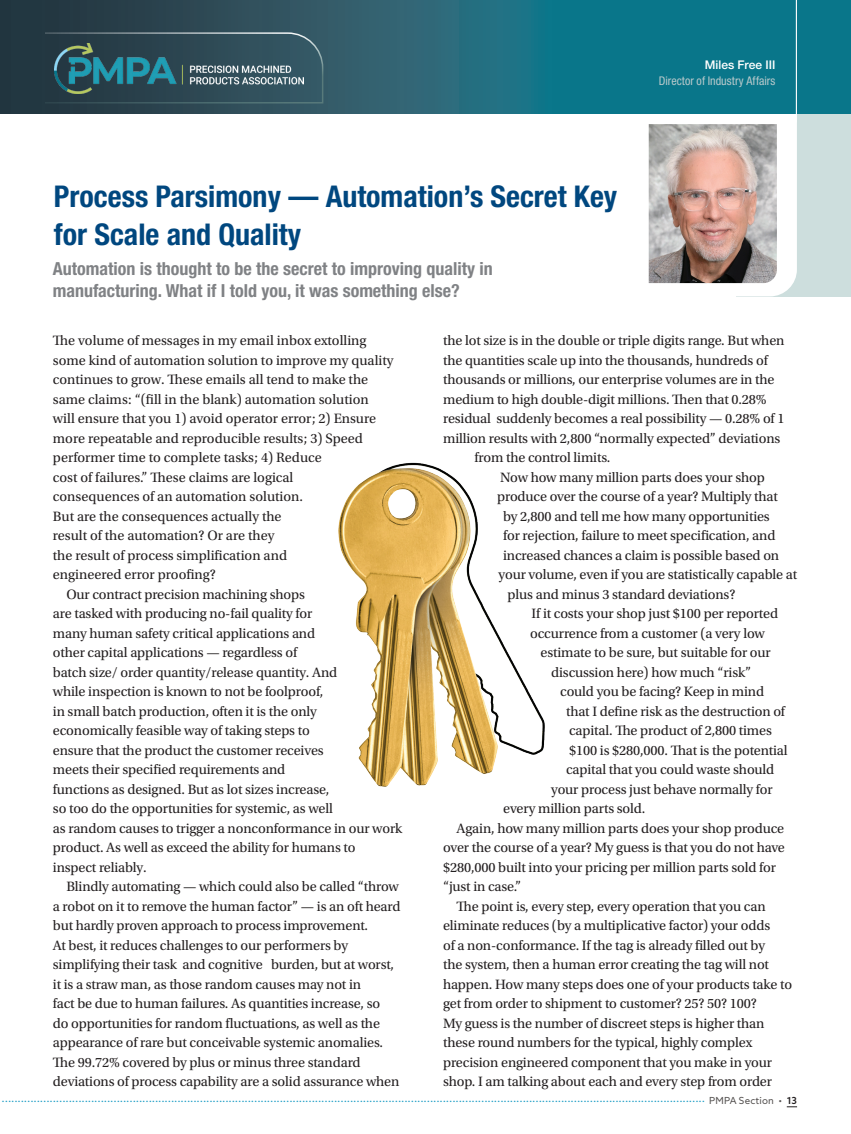
<style>
.page{position:relative;width:851px;height:1134px;background:#fff}
.page>*{position:absolute;margin:0;border:0;box-sizing:border-box;transform-origin:0 0}
._01_PMPA_-_Headline{font:700 condensed 30px/37.5px "Helvetica Neue LT Std";color:#00477f}
._03_PMPA_-_Deck{font:700 condensed 18px/22.5px "Helvetica Neue LT Std";color:#808285}
._06_PMPA_-_Body_-_in{font:14.25px/19.5px "Utopia Std";letter-spacing:-.01em;color:#231f20}
._05_PMPA_-_Body_-_no{font:14.25px/19.5px "Utopia Std";color:#231f20}
.t1{font:condensed 12px/15.5px "Helvetica Neue LT Std";color:#b8c9cb;text-align:right}
.t2{font:11.25px "Azo Sans";color:#209fc6}
.s1{font-weight:500;font-stretch:normal;color:#fff}
</style>
<div class="page">
<div style="left:736px;top:0;width:114px;height:296px;background:#cddedd"></div>
<div style="left:649px;top:114px;width:147px;height:182px;background:#fff"></div>
<svg style="left:0;top:0;width:850px;height:114px;background:#1b6677"></svg>
<svg style="left:46px;top:32px;width:278px;height:72px;background:#36515b"></svg>
<img style="left:55px;top:43px;width:248px;height:50px">
<hr style="left:795px;top:0;width:1px;height:123px;background:#fff">
<img style="left:648px;top:124px;width:128px;height:159px">
<img style="left:338px;top:462px;width:207px;height:325px">
<p class="_01_PMPA_-_Headline" style="left:54px;top:177px;width:564px">Process Parsimony — Automation’s Secret Key for Scale and Quality</p>
<p class="_03_PMPA_-_Deck" style="left:53px;top:257px;width:441px">Automation is thought to be the secret to improving quality in manufacturing. What if I told you, it was something else?</p>
<p class="t1" style="left:658px;top:57px;width:118px"><span class="s1">Miles Free III<br></span>Director of Industry Affairs</p>
<p class="_05_PMPA_-_Body_-_no" style="left:53px;top:331px;width:342px">The volume of messages in my email inbox extolling some kind of automation solution to improve my quality continues to grow. These emails all tend to make the same claims: “(fill in the blank) automation solution will ensure that you 1) avoid operator error; 2) Ensure more repeatable and reproducible results; 3) Speed performer time to complete tasks; 4) Reduce<br>cost of failures.” These claims are logical<br>consequences of an automation solution.<br>But are the consequences actually the<br>result of the automation? Or are they<br>the result of process simplification and<br>engineered error proofing?</p>
<p class="_06_PMPA_-_Body_-_in" style="left:53px;top:584px;width:351px;text-indent:14px">Our contract precision machining shops<br>are tasked with producing no-fail quality for<br>many human safety critical applications and<br>other capital applications — regardless of<br>batch size/ order quantity/release quantity. And<br>while inspection is known to not be foolproof,<br>in small batch production, often it is the only<br>economically feasible way of taking steps to<br>ensure that the product the customer receives<br>meets their specified requirements and<br>functions as designed. But as lot sizes increase,<br>so too do the opportunities for systemic, as well<br>as random causes to trigger a nonconformance in our work product. As well as exceed the ability for humans to inspect reliably.</p>
<p class="_06_PMPA_-_Body_-_in" style="left:53px;top:877px;width:349px;text-indent:14px">Blindly automating — which could also be called “throw a robot on it to remove the human factor” — is an oft heard but hardly proven approach to process improvement.<br>At best, it reduces challenges to our performers by simplifying their task and cognitive burden, but at worst, it is a straw man, as those random causes may not in<br>fact be due to human failures. As quantities increase, so<br>do opportunities for random fluctuations, as well as the appearance of rare but conceivable systemic anomalies.<br>The 99.72% covered by plus or minus three standard deviations of process capability are a solid assurance when</p>
<p class="_06_PMPA_-_Body_-_in" style="left:443px;top:331px;width:343px">the lot size is in the double or triple digits range. But when</p>
<p class="_06_PMPA_-_Body_-_in" style="left:443px;top:350px;width:326px">the quantities scale up into the thousands, hundreds of</p>
<p class="_06_PMPA_-_Body_-_in" style="left:443px;top:370px;width:333px">thousands or millions, our enterprise volumes are in the</p>
<p class="_06_PMPA_-_Body_-_in" style="left:443px;top:389px;width:325px">medium to high double-digit millions. Then that 0.28%</p>
<p class="_06_PMPA_-_Body_-_in" style="left:443px;top:409px;width:343px">residual suddenly becomes a real possibility — 0.28% of 1</p>
<p class="_06_PMPA_-_Body_-_in" style="left:443px;top:428px;width:339px">million results with 2,800 “normally expected” deviations</p>
<p class="_06_PMPA_-_Body_-_in" style="left:474px;top:448px;width:137px">from the control limits.</p>
<p class="_06_PMPA_-_Body_-_in" style="left:500px;top:467px;width:266px">Now how many million parts does your shop</p>
<p class="_06_PMPA_-_Body_-_in" style="left:497px;top:487px;width:282px">produce over the course of a year? Multiply that</p>
<p class="_06_PMPA_-_Body_-_in" style="left:503px;top:506px;width:268px">by 2,800 and tell me how many opportunities</p>
<p class="_06_PMPA_-_Body_-_in" style="left:503px;top:526px;width:274px">for rejection, failure to meet specification, and</p>
<p class="_06_PMPA_-_Body_-_in" style="left:503px;top:545px;width:277px">increased chances a claim is possible based on</p>
<p class="_06_PMPA_-_Body_-_in" style="left:498px;top:565px;width:300px">your volume, even if you are statistically capable at</p>
<p class="_06_PMPA_-_Body_-_in" style="left:507px;top:584px;width:229px">plus and minus 3 standard deviations?</p>
<p class="_06_PMPA_-_Body_-_in" style="left:531px;top:604px;width:248px">If it costs your shop just $100 per reported</p>
<p class="_06_PMPA_-_Body_-_in" style="left:530px;top:623px;width:236px">occurrence from a customer (a very low</p>
<p class="_06_PMPA_-_Body_-_in" style="left:540px;top:643px;width:232px">estimate to be sure, but suitable for our</p>
<p class="_06_PMPA_-_Body_-_in" style="left:551px;top:662px;width:201px">discussion here) how much “risk”</p>
<p class="_06_PMPA_-_Body_-_in" style="left:560px;top:682px;width:205px">could you be facing? Keep in mind</p>
<p class="_06_PMPA_-_Body_-_in" style="left:566px;top:701px;width:220px">that I define risk as the destruction of</p>
<p class="_06_PMPA_-_Body_-_in" style="left:569px;top:721px;width:204px">capital. The product of 2,800 times</p>
<p class="_06_PMPA_-_Body_-_in" style="left:569px;top:740px;width:220px">$100 is $280,000. That is the potential</p>
<p class="_06_PMPA_-_Body_-_in" style="left:566px;top:760px;width:210px">capital that you could waste should</p>
<p class="_06_PMPA_-_Body_-_in" style="left:551px;top:779px;width:223px">your process just behave normally for</p>
<p class="_06_PMPA_-_Body_-_in" style="left:503px;top:799px;width:144px">every million parts sold.</p>
<p class="_06_PMPA_-_Body_-_in" style="left:443px;top:818px;width:343px;text-indent:14px">Again, how many million parts does your shop produce over the course of a year? My guess is that you do not have $280,000 built into your pricing per million parts sold for “just in case.”</p>
<p class="_06_PMPA_-_Body_-_in" style="left:443px;top:896px;width:350px;text-indent:14px">The point is, every step, every operation that you can eliminate reduces (by a multiplicative factor) your odds<br>of a non-conformance. If the tag is already filled out by<br>the system, then a human error creating the tag will not happen. How many steps does one of your products take to get from order to shipment to customer? 25? 50? 100?<br>My guess is the number of discreet steps is higher than these round numbers for the typical, highly complex precision engineered component that you make in your shop. I am talking about each and every step from order</p>
<p class="t2" style="left:2px;top:1091px;width:797px">............................................................................................................................................................................................................................ <sub>PMPA</sub> <sub>Section</sub> <sub>•</sub> <sub>13</sub></p>
</div>
